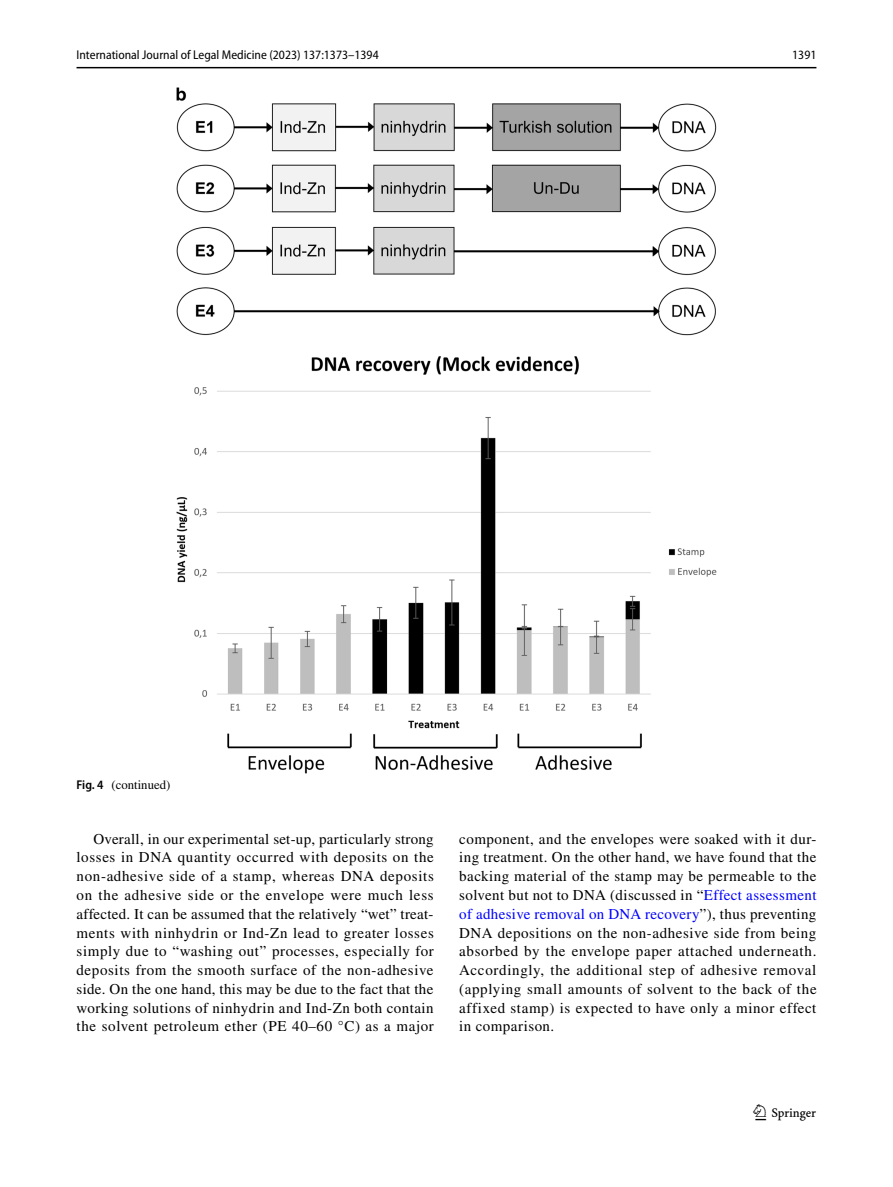
<style>
.page{position:relative;width:893px;height:1187px;background:#fff}
.page>*{position:absolute;margin:0;border:0;box-sizing:border-box;transform-origin:0 0}
.t1{font:22.5px "Springnew Regular 3";color:#000}
.t2{font:15px/18.8px "STIX";letter-spacing:.04em;color:#000;text-align:justify}
.t3{font:semi-condensed 12.75px "Myriad Pro";color:#000}
.t4{font:12.75px "STIX";color:#000}
.s1{font-family:"Myriad Pro";font-weight:600;font-stretch:semi-condensed}
.s2{color:#00f}
</style>
<div class="page">
<hr style="left:77px;top:67px;width:739px;height:1px;background:#000">
<img style="left:176px;top:88px;width:540px;height:685px">
<p class="t3" style="left:77px;top:48px;width:304px">International Journal of Legal Medicine (2023) 137:1373–1394</p>
<p class="t3" style="left:792px;top:48px;width:26px">1391</p>
<p class="t4" style="left:77px;top:775px;width:95px"><span class="s1">Fig. 4</span> (continued)</p>
<p class="t2" style="left:77px;top:830px;width:359px;text-indent:17px">Overall, in our experimental set-up, particularly strong losses in DNA quantity occurred with deposits on the non-adhesive side of a stamp, whereas DNA deposits on the adhesive side or the envelope were much less affected. It can be assumed that the relatively “wet” treat&shy;ments with ninhydrin or Ind-Zn lead to greater losses simply due to “washing out” processes, especially for deposits from the smooth surface of the non-adhesive side. On the one hand, this may be due to the fact that the working solutions of ninhydrin and Ind-Zn both contain the solvent petroleum ether (PE 40–60 °C) as a major</p>
<p class="t2" style="left:459px;top:830px;width:359px">component, and the envelopes were soaked with it dur&shy;ing treatment. On the other hand, we have found that the backing material of the stamp may be permeable to the solvent but not to DNA (discussed in “<span class="s2">Effect assessment of adhesive removal on DNA recovery</span>”), thus preventing DNA depositions on the non-adhesive side from being absorbed by the envelope paper attached underneath.<br>Accordingly, the additional step of adhesive removal (applying small amounts of solvent to the back of the affixed stamp) is expected to have only a minor effect in comparison.</p>
<h1 class="t1" style="left:755px;top:1104px;width:62px">1 3</h1>
</div>
